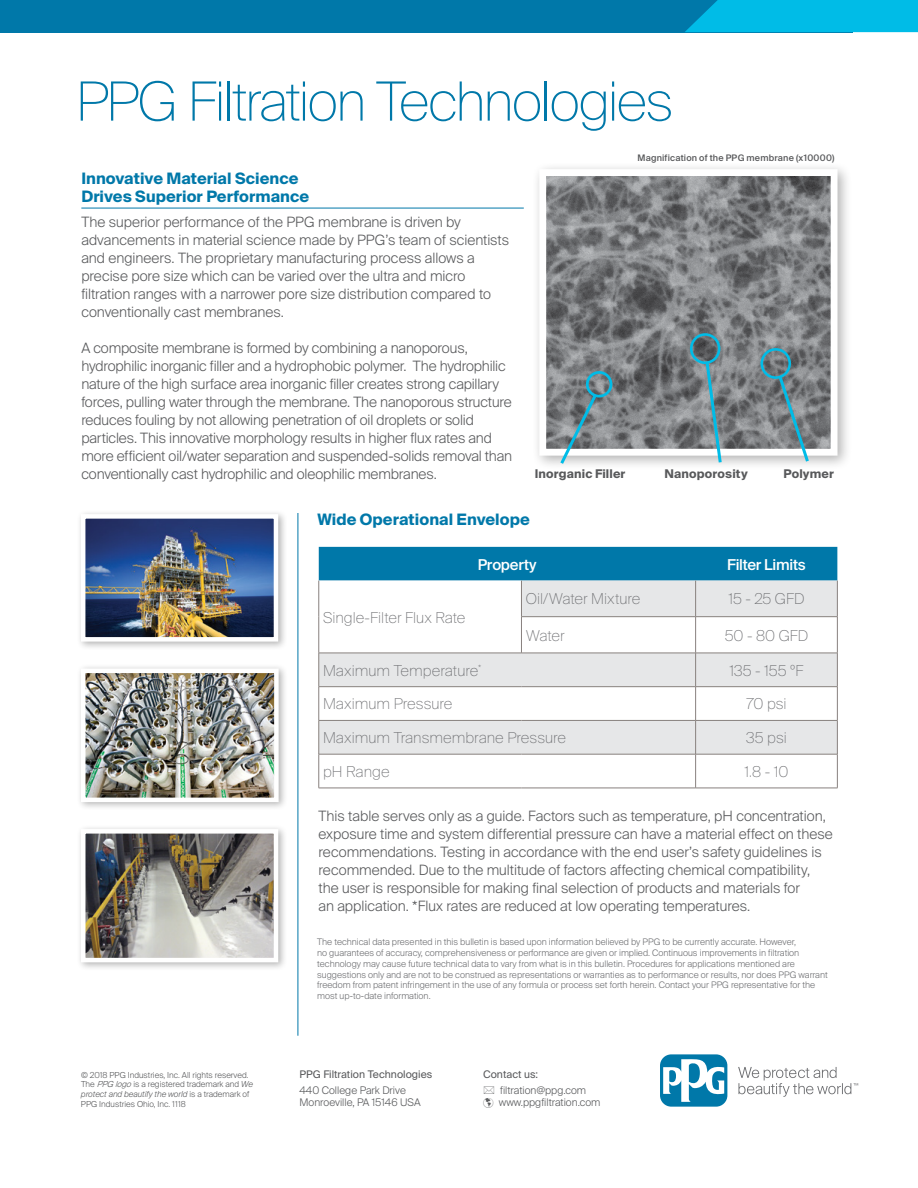
<style>
.page{position:relative;width:918px;height:1188px;background:#fff}
.page>*{position:absolute;margin:0;border:0;box-sizing:border-box;transform-origin:0 0}
.t1{font:100 54px "Suisse Intl";letter-spacing:-.04em;color:#0078a9}
.t2{font:700 15.75px/18px "Suisse Intl";letter-spacing:.005em;color:#0078a9}
.t3{font:100 15px "Suisse Intl";color:#6d6e71}
.t4{font:500 15px "Suisse Intl";letter-spacing:-.015em;color:#fff}
.t5{font:300 14.25px/18px "Suisse Intl";letter-spacing:-.005em;color:#58595b}
.t6{font:700 12px "Suisse Intl";letter-spacing:.015em;color:#58595b}
.t7{font:300 10.5px/12px "Suisse Intl";color:#58595b}
.t8{font:10.5px "Suisse Intl";color:#58595b}
.t9{font:300 9px/10.8px "Suisse Intl";color:#6d6e71}
.t10{font:500 9px "Suisse Intl";letter-spacing:.02em;color:#58595b}
.t11{font:300 8.25px/9.8px "Suisse Intl";color:#58595b}
.s1{font-style:italic}
</style>
<div class="page">
<hr style="left:81px;top:208px;width:443px;height:1px;background:#0078a9">
<div style="left:531px;top:161px;width:321px;height:309px;background:#000;opacity:.3"></div>
<img style="left:547px;top:177px;width:283px;height:271px">
<div style="left:539px;top:169px;width:299px;height:287px;border:7px solid #fff"></div>
<div style="left:586px;top:371px;width:26px;height:27px;border:3px solid #00bce7;border-radius:50%"></div>
<svg style="left:558px;top:392px;width:41px;height:75px;background:#8c9ca2"></svg>
<div style="left:690px;top:333px;width:30px;height:31px;border:3px solid #00bce7;border-radius:50%"></div>
<svg style="left:704px;top:360px;width:20px;height:106px;background:#819fa8"></svg>
<svg style="left:777px;top:374px;width:34px;height:91px;background:#84969b"></svg>
<div style="left:760px;top:348px;width:31px;height:31px;border:3px solid #00bce7;border-radius:50%"></div>
<div style="left:0;top:0;width:852px;height:32px;background:#0078a9"></div>
<svg style="left:685px;top:0;width:233px;height:32px;background:#00b7e2"></svg>
<div style="left:319px;top:547px;width:518px;height:34px;background:#0078a9"></div>
<svg style="left:320px;top:755px;width:517px;height:33px"></svg>
<svg style="left:320px;top:581px;width:517px;height:173px;fill:#e6e7e8"></svg>
<hr style="left:837px;top:581px;width:1px;height:35px;background:#88817e">
<hr style="left:837px;top:617px;width:1px;height:36px;background:#88817e">
<hr style="left:696px;top:653px;width:142px;height:1px;background:#88817e">
<hr style="left:837px;top:653px;width:1px;height:33px;background:#88817e">
<hr style="left:696px;top:686px;width:142px;height:1px;background:#88817e">
<hr style="left:837px;top:687px;width:1px;height:33px;background:#88817e">
<hr style="left:696px;top:720px;width:142px;height:1px;background:#88817e">
<hr style="left:837px;top:721px;width:1px;height:33px;background:#88817e">
<hr style="left:696px;top:754px;width:142px;height:1px;background:#88817e">
<hr style="left:837px;top:754px;width:1px;height:34px;background:#88817e">
<hr style="left:696px;top:788px;width:142px;height:1px;background:#88817e">
<hr style="left:695px;top:581px;width:1px;height:35px;background:#88817e">
<hr style="left:521px;top:616px;width:175px;height:1px;background:#88817e">
<hr style="left:696px;top:616px;width:142px;height:1px;background:#88817e">
<hr style="left:319px;top:581px;width:1px;height:36px;background:#88817e">
<hr style="left:521px;top:581px;width:1px;height:35px;background:#88817e">
<hr style="left:319px;top:617px;width:1px;height:36px;background:#88817e">
<hr style="left:521px;top:617px;width:1px;height:36px;background:#88817e">
<hr style="left:319px;top:653px;width:202px;height:1px;background:#88817e">
<hr style="left:319px;top:653px;width:1px;height:33px;background:#88817e">
<hr style="left:521px;top:653px;width:175px;height:1px;background:#88817e">
<hr style="left:695px;top:653px;width:1px;height:33px;background:#88817e">
<hr style="left:319px;top:686px;width:202px;height:1px;background:#88817e">
<hr style="left:319px;top:687px;width:1px;height:33px;background:#88817e">
<hr style="left:521px;top:686px;width:175px;height:1px;background:#88817e">
<hr style="left:695px;top:687px;width:1px;height:33px;background:#88817e">
<hr style="left:319px;top:720px;width:202px;height:1px;background:#88817e">
<hr style="left:319px;top:721px;width:1px;height:33px;background:#88817e">
<hr style="left:521px;top:720px;width:175px;height:1px;background:#88817e">
<hr style="left:695px;top:721px;width:1px;height:33px;background:#88817e">
<hr style="left:319px;top:754px;width:202px;height:1px;background:#88817e">
<hr style="left:319px;top:754px;width:1px;height:34px;background:#88817e">
<hr style="left:521px;top:754px;width:175px;height:1px;background:#88817e">
<hr style="left:695px;top:754px;width:1px;height:34px;background:#88817e">
<hr style="left:319px;top:788px;width:202px;height:1px;background:#88817e">
<hr style="left:521px;top:788px;width:175px;height:1px;background:#88817e">
<hr style="left:695px;top:617px;width:1px;height:36px;background:#88817e">
<div style="left:76px;top:509px;width:212px;height:142px;background:#000;opacity:.3"></div>
<img style="left:86px;top:519px;width:187px;height:118px">
<div style="left:81px;top:514px;width:197px;height:128px;border:4px solid #fff"></div>
<div style="left:76px;top:664px;width:212px;height:147px;background:#000;opacity:.3"></div>
<img style="left:86px;top:674px;width:188px;height:123px">
<div style="left:81px;top:669px;width:198px;height:133px;border:4px solid #fff"></div>
<div style="left:76px;top:824px;width:212px;height:147px;background:#000;opacity:.3"></div>
<img style="left:86px;top:834px;width:187px;height:123px">
<div style="left:81px;top:829px;width:197px;height:133px;border:4px solid #fff"></div>
<hr style="left:298px;top:513px;width:1px;height:523px;background:#0078a9">
<svg style="left:738px;top:1067px;width:120px;height:30px"></svg>
<div style="left:660px;top:1054px;width:67px;height:53px;background:#0078a9;border-radius:11px"></div>
<svg style="left:663px;top:1059px;width:61px;height:43px"></svg>
<h1 class="t1" style="left:76px;top:70px;width:598px">PPG Filtration Technologies</h1>
<p class="t2" style="left:81px;top:170px;width:230px">Innovative Material Science<br>Drives Superior Performance</p>
<p class="t5" style="left:81px;top:213px;width:429px">The superior performance of the PPG membrane is driven by advancements in material science made by PPG’s team of scientists and engineers. The proprietary manufacturing process allows a precise pore size which can be varied over the ultra and micro filtration ranges with a narrower pore size distribution compared to conventionally cast membranes.</p>
<p class="t5" style="left:81px;top:339px;width:432px">A composite membrane is formed by combining a nanoporous, hydrophilic inorganic filler and a hydrophobic polymer. The hydrophilic nature of the high surface area inorganic filler creates strong capillary forces, pulling water through the membrane. The nanoporous structure reduces fouling by not allowing penetration of oil droplets or solid particles. This innovative morphology results in higher flux rates and more efficient oil/water separation and suspended-solids removal than conventionally cast hydrophilic and oleophilic membranes.</p>
<p class="t10" style="left:638px;top:152px;width:198px">Magnification of the PPG membrane (x10000)</p>
<p class="t6" style="left:535px;top:467px;width:92px">Inorganic Filler</p>
<p class="t6" style="left:665px;top:467px;width:85px">Nanoporosity</p>
<p class="t6" style="left:784px;top:467px;width:52px">Polymer</p>
<p class="t2" style="left:317px;top:511px;width:214px">Wide Operational Envelope</p>
<p class="t3" style="left:323px;top:609px;width:144px">Single-Filter Flux Rate</p>
<p class="t4" style="left:478px;top:556px;width:60px">Property</p>
<p class="t4" style="left:727px;top:556px;width:80px">Filter Limits</p>
<p class="t3" style="left:526px;top:590px;width:116px">Oil/Water Mixture</p>
<p class="t3" style="left:729px;top:590px;width:77px">15 - 25 GFD</p>
<p class="t3" style="left:526px;top:627px;width:40px">Water</p>
<p class="t3" style="left:725px;top:627px;width:85px">50 - 80 GFD</p>
<p class="t3" style="left:323px;top:662px;width:160px">Maximum Temperature<sup>*</sup></p>
<p class="t3" style="left:730px;top:662px;width:75px">135 - 155 oF</p>
<p class="t3" style="left:323px;top:695px;width:131px">Maximum Pressure</p>
<p class="t3" style="left:746px;top:695px;width:42px">70 psi</p>
<p class="t3" style="left:323px;top:729px;width:245px">Maximum Transmembrane Pressure</p>
<p class="t3" style="left:746px;top:729px;width:42px">35 psi</p>
<p class="t3" style="left:323px;top:763px;width:68px">pH Range</p>
<p class="t3" style="left:745px;top:763px;width:45px">1.8 - 10</p>
<p class="t5" style="left:319px;top:807px;width:516px">This table serves only as a guide. Factors such as temperature, pH concentration, exposure time and system differential pressure can have a material effect on these recommendations. Testing in accordance with the end user’s safety guidelines is recommended. Due to the multitude of factors affecting chemical compatibility, the user is responsible for making final selection of products and materials for<br>an application. *Flux rates are reduced at low operating temperatures.</p>
<p class="t9" style="left:317px;top:937px;width:512px">The technical data presented in this bulletin is based upon information believed by PPG to be currently accurate. However,<br>no guarantees of accuracy, comprehensiveness or performance are given or implied. Continuous improvements in filtration technology may cause future technical data to vary from what is in this bulletin. Procedures for applications mentioned are suggestions only and are not to be construed as representations or warranties as to performance or results, nor does PPG warrant freedom from patent infringement in the use of any formula or process set forth herein. Contact your PPG representative for the most up-to-date information.</p>
<p class="t11" style="left:81px;top:1070px;width:174px">© 2018 PPG Industries, Inc. All rights reserved.<br>The <span class="s1">PPG logo</span>is a registered trademark and <span class="s1">We protect and beautify the world</span> is a trademark of PPG Industries Ohio, Inc. 1118</p>
<p class="t8" style="left:483px;top:1068px;width:57px">Contact us:</p>
<p class="t8" style="left:299px;top:1068px;width:134px">PPG Filtration Technologies</p>
<p class="t7" style="left:299px;top:1085px;width:123px">440 College Park Drive<br>Monroeville, PA 15146 USA</p>
<p class="t7" style="left:500px;top:1085px;width:87px">filtration@ppg.com</p>
<p class="t7" style="left:483px;top:1097px;width:119px">☑ www.ppgfiltration.com</p>
</div>
